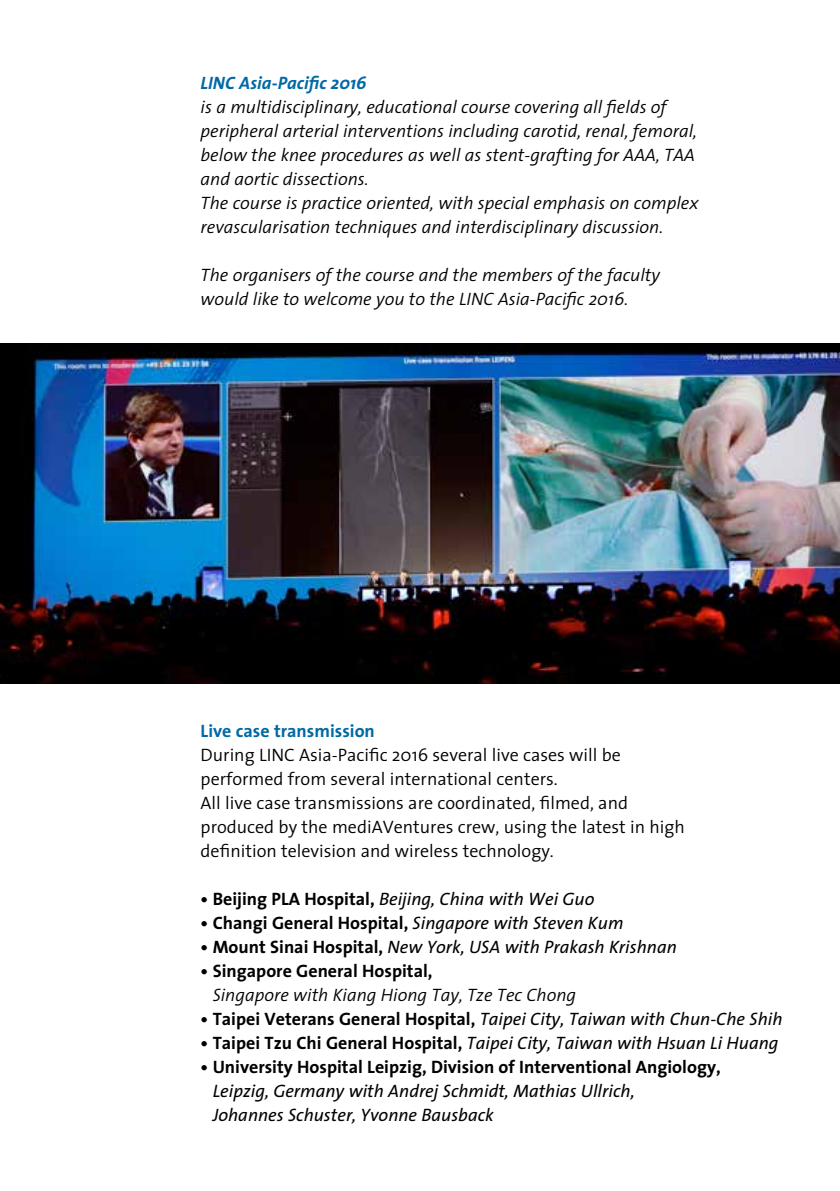
<style>
.page{position:relative;width:840px;height:1191px;background:#fff}
.page>*{position:absolute;margin:0;border:0;box-sizing:border-box;transform-origin:0 0}
.t1{font:italic 300 18px/24px "The Sans";color:#000}
.t2{font:italic 18px/24px "The Sans";color:#000}
.t3{font:300 18px/24px "The Sans";color:#000}
.t4{font:700 18px "The Sans";color:#000}
.t5{font:italic 700 18px "The Sans";color:#0069a5}
.t6{font:700 18px "The Sans";color:#0069a5}
.s1{font-weight:700;font-style:normal}
.s2{font-weight:400;font-style:italic}
</style>
<div class="page">
<img style="left:0;top:343px;width:839px;height:340px">
<p class="t5" style="left:200px;top:68px;width:167px">LINC Asia-Pacific 2016</p>
<p class="t1" style="left:200px;top:94px;width:499px">is a multidisciplinary, educational course covering all fields of peripheral arterial interventions including carotid, renal, femoral, below the knee procedures as well as stent-grafting for AAA, TAA and aortic dissections.<br>The course is practice oriented, with special emphasis on complex revascularisation techniques and interdisciplinary discussion.</p>
<p class="t1" style="left:200px;top:262px;width:460px">The organisers of the course and the members of the faculty would like to welcome you to the LINC Asia-Pacific 2016.</p>
<p class="t6" style="left:200px;top:716px;width:176px">Live case transmission</p>
<p class="t3" style="left:200px;top:742px;width:485px">During LINC Asia-Pacific 2016 several live cases will be performed from several international centers.<br>All live case transmissions are coordinated, filmed, and produced by the mediAVentures crew, using the latest in high definition television and wireless technology.</p>
<p class="t2" style="left:200px;top:886px;width:395px"><span class="s1">• Beijing PLA Hospital,</span> Beijing, China with Wei Guo</p>
<p class="t4" style="left:200px;top:907px;width:424px">• Changi General Hospital, <span class="s2">Singapore with Steven Kum</span></p>
<p class="t2" style="left:200px;top:934px;width:477px"><span class="s1">• Mount Sinai Hospital,</span> New York, USA with Prakash Krishnan</p>
<p class="t4" style="left:200px;top:955px;width:233px">• Singapore General Hospital,</p>
<p class="t1" style="left:212px;top:982px;width:365px">Singapore with Kiang Hiong Tay, Tze Tec Chong</p>
<p class="t2" style="left:200px;top:1006px;width:583px"><span class="s1">• Taipei Veterans General Hospital,</span> Taipei City, Taiwan with Chun-Che Shih</p>
<p class="t2" style="left:200px;top:1030px;width:579px"><span class="s1">• Taipei Tzu Chi General Hospital,</span> Taipei City, Taiwan with Hsuan Li Huang</p>
<p class="t4" style="left:200px;top:1051px;width:521px">• University Hospital Leipzig, Division of Interventional Angiology,</p>
<p class="t2" style="left:212px;top:1078px;width:423px">Leipzig, Germany with Andrej Schmidt, Mathias Ullrich,<br>Johannes Schuster, Yvonne Bausback</p>
</div>
